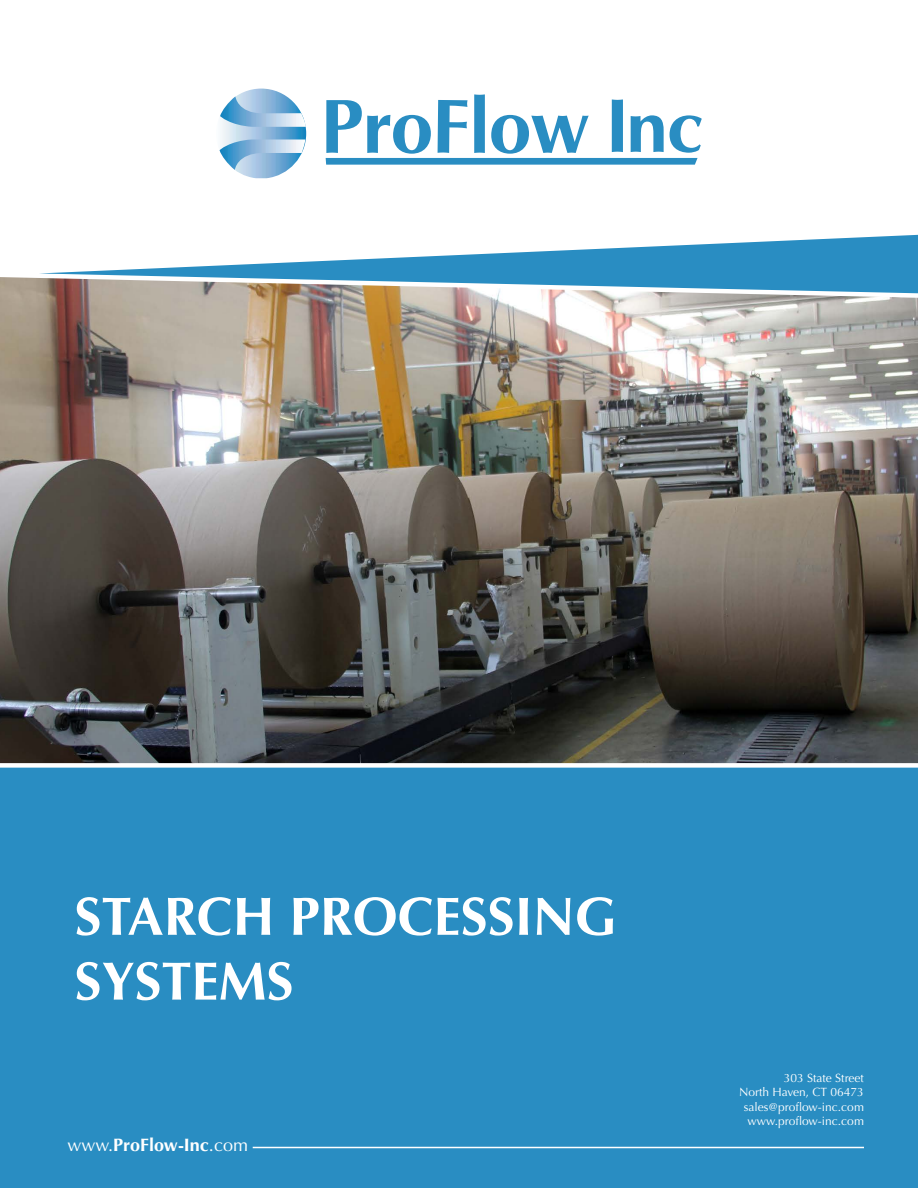
<style>
.page{position:relative;width:918px;height:1188px;background:#fff}
.page>*{position:absolute;margin:0;border:0;box-sizing:border-box;transform-origin:0 0}
.t1{font:700 54px/64.8px "Optima";color:#fff}
.t2{font:700 18px "Optima";color:#fff}
.t3{font:12px "Optima";color:#fff}
.s1{font-weight:400}
</style>
<div class="page">
<img style="left:0;top:301px;width:918px;height:462px">
<div style="left:0;top:763px;width:918px;height:425px;background:#298dc2"></div>
<img style="left:219px;top:89px;width:87px;height:89px">
<img style="left:220px;top:96px;width:86px;height:31px">
<img style="left:220px;top:139px;width:85px;height:31px">
<svg style="left:326px;top:94px;width:376px;height:71px"></svg>
<svg style="left:0;top:234px;width:918px;height:67px"></svg>
<hr style="left:253px;top:1147px;width:611px;height:1px;background:#fff">
<p class="t1" style="left:75px;top:885px;width:544px">STARCH PROCESSING<br>SYSTEMS</p>
<p class="t2" style="left:68px;top:1134px;width:182px"><span class="s1">www.</span>ProFlow-Inc<span class="s1">.com</span></p>
<p class="t3" style="left:784px;top:1071px;width:82px">303 State Street</p>
<p class="t3" style="left:739px;top:1085px;width:126px">North Haven, CT 06473</p>
<p class="t3" style="left:744px;top:1100px;width:122px">sales@proflow-inc.com</p>
<p class="t3" style="left:748px;top:1114px;width:118px">www.proflow-inc.com</p>
</div>
